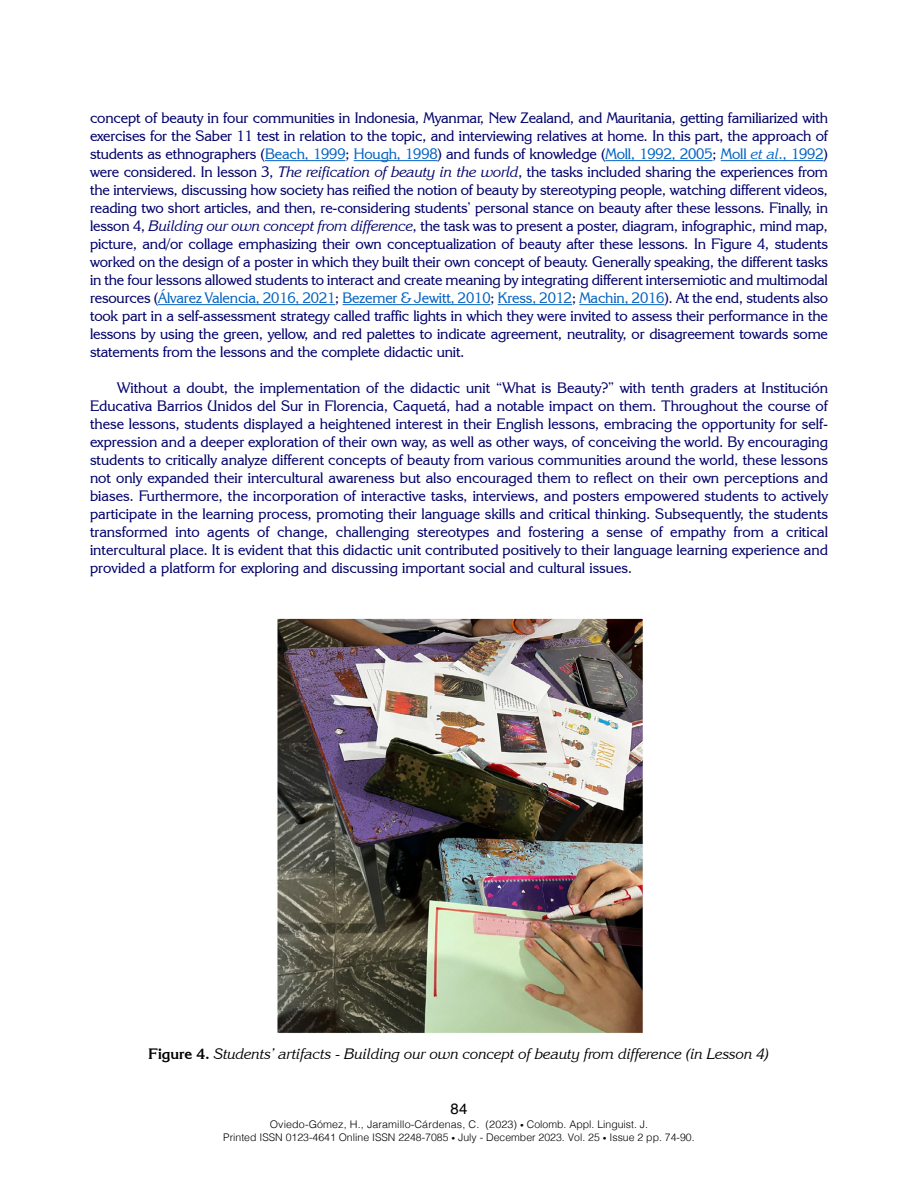
<style>
.page{position:relative;width:918px;height:1188px;background:#fff}
.page>*{position:absolute;margin:0;border:0;box-sizing:border-box;transform-origin:0 0}
.t1{font:15px/18px "Korinna IT Cby BT";letter-spacing:-.005em;color:#00006a;text-align:justify}
.t2{font:italic 15px "Korinna IT Cby BT";color:#000}
.t3{font:15px "Helvetica";color:#000}
.t4{font:300 10.5px/12.6px "Helvetica";color:#000;text-align:center}
.s1{color:#0563c1}
.s2{font-style:italic;color:#0563c1}
.s3{font-style:italic}
.s4{font-weight:700;font-style:normal}
.s5{font-size:7.5px}
</style>
<div class="page">
<hr style="left:265px;top:160px;width:80px;height:1px;background:#0563c1">
<hr style="left:354px;top:160px;width:84px;height:1px;background:#0563c1">
<hr style="left:605px;top:160px;width:108px;height:1px;background:#0563c1">
<hr style="left:721px;top:160px;width:30px;height:1px;background:#0563c1">
<svg style="left:751px;top:160px;width:28px;height:1px"></svg>
<hr style="left:779px;top:160px;width:44px;height:1px;background:#0563c1">
<hr style="left:158px;top:304px;width:177px;height:1px;background:#0563c1">
<hr style="left:343px;top:304px;width:147px;height:1px;background:#0563c1">
<hr style="left:498px;top:304px;width:74px;height:1px;background:#0563c1">
<hr style="left:579px;top:304px;width:85px;height:1px;background:#0563c1">
<img style="left:277px;top:618px;width:366px;height:415px">
<p class="t1" style="left:90px;top:109px;width:740px">concept of beauty in four communities in Indonesia, Myanmar, New Zealand, and Mauritania, getting familiarized with exercises for the Saber 11 test in relation to the topic, and interviewing relatives at home. In this part, the approach of students as ethnographers (<span class="s1">Beach, 1999</span>; <span class="s1">Hough, 1998</span>) and funds of knowledge (<span class="s1">Moll, 1992, 2005</span>; <span class="s1">Moll</span> <span class="s2">et al</span><span class="s1">., 1992</span>) were considered. In lesson 3, <span class="s3">The reification of beauty in the world</span>, the tasks included sharing the experiences from the interviews, discussing how society has reified the notion of beauty by stereotyping people, watching different videos, reading two short articles, and then, re-considering students’ personal stance on beauty after these lessons. Finally, in lesson 4, <span class="s3">Building our own concept from difference</span>, the task was to present a poster, diagram, infographic, mind map, picture, and/or collage emphasizing their own conceptualization of beauty after these lessons. In Figure 4, students worked on the design of a poster in which they built their own concept of beauty. Generally speaking, the different tasks in the four lessons allowed students to interact and create meaning by integrating different intersemiotic and multimodal resources (<span class="s1">Álvarez Valencia, 2016, 2021</span>; <span class="s1">Bezemer &amp; Jewitt, 2010</span>; <span class="s1">Kress, 2012</span>; <span class="s1">Machin, 2016</span>). At the end, students also took part in a self-assessment strategy called traffic lights in which they were invited to assess their performance in the lessons by using the green, yellow, and red palettes to indicate agreement, neutrality, or disagreement towards some statements from the lessons and the complete didactic unit.</p>
<p class="t1" style="left:90px;top:379px;width:740px;text-indent:27px">Without a doubt, the implementation of the didactic unit “What is Beauty?” with tenth graders at Institución Educativa Barrios Unidos del Sur in Florencia, Caquetá, had a notable impact on them. Throughout the course of these lessons, students displayed a heightened interest in their English lessons, embracing the opportunity for self&shy;expression and a deeper exploration of their own way, as well as other ways, of conceiving the world. By encouraging students to critically analyze different concepts of beauty from various communities around the world, these lessons not only expanded their intercultural awareness but also encouraged them to reflect on their own perceptions and biases. Furthermore, the incorporation of interactive tasks, interviews, and posters empowered students to actively participate in the learning process, promoting their language skills and critical thinking. Subsequently, the students transformed into agents of change, challenging stereotypes and fostering a sense of empathy from a critical intercultural place. It is evident that this didactic unit contributed positively to their language learning experience and provided a platform for exploring and discussing important social and cultural issues.</p>
<p class="t2" style="left:149px;top:1045px;width:622px"><span class="s4">Figure 4.</span> Students’ artifacts - Building our own concept of beauty from difference (in Lesson 4)</p>
<p class="t3" style="left:451px;top:1097px;width:18px">84</p>
<p class="t4" style="left:223px;top:1118px;width:473px">Oviedo-Gómez, H., Jaramillo-Cárdenas, C. (2023) <span class="s5">•</span> Colomb. Appl. Linguist. J.<br>Printed ISSN 0123-4641 Online ISSN 2248-7085 <span class="s5">•</span> July - December 2023. Vol. 25 <span class="s5">•</span> Issue 2 pp. 74-90.</p>
</div>
